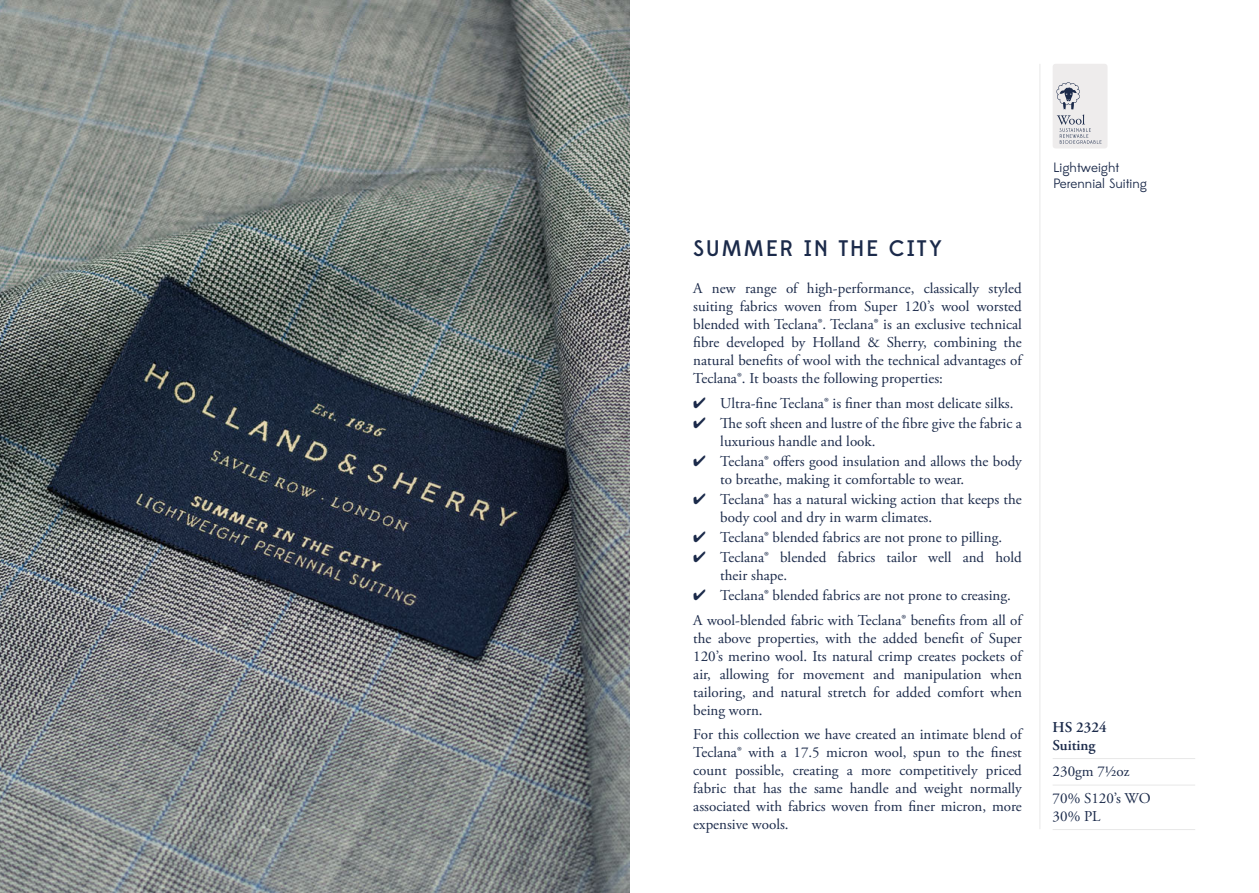
<style>
.page{position:relative;width:1259px;height:893px;background:#fff}
.page>*{position:absolute;margin:0;border:0;box-sizing:border-box;transform-origin:0 0}
.t1{font:500 22.5px "Edmondsans";letter-spacing:.07em;color:#1b2a4a}
.t2{font:15px/18px "Adobe Garamond Pro";color:#1b2a4a}
.t3{font:600 15px/18px "Adobe Garamond Pro";color:#1b2a4a}
.t4{font:13.5px/16.2px "Edmondsans";color:#1b2a4a}
</style>
<div class="page">
<hr style="left:1052px;top:758px;width:143px;height:1px;background:#e8e8e8">
<hr style="left:1052px;top:785px;width:143px;height:1px;background:#e8e8e8">
<hr style="left:1052px;top:829px;width:143px;height:1px;background:#e8e8e8">
<hr style="left:1039px;top:64px;width:1px;height:765px;background:#e8e8e8">
<img style="left:0;top:0;width:629px;height:893px">
<div style="left:1052px;top:64px;width:55px;height:84px;background:#eeecec;border-radius:3px"></div>
<svg style="left:1056px;top:82px;width:45px;height:62px"></svg>
<p class="t1" style="left:693px;top:235px;width:250px">SUMMER IN THE CITY</p>
<p class="t2" style="left:693px;top:280px;width:330px;text-align:justify">A new range of high-performance, classically styled suiting fabrics woven from Super 120’s wool worsted blended with Teclana®. Teclana® is an exclusive technical fibre developed by Holland &amp; Sherry, combining the natural benefits of wool with the technical advantages of Teclana®. It boasts the following properties:</p>
<p class="t2" style="left:693px;top:394px;width:322px">✔ Ultra-fine Teclana® is finer than most delicate silks.</p>
<p class="t2" style="left:720px;top:415px;width:303px;text-indent:-27px">✔ The soft sheen and lustre of the fibre give the fabric a luxurious handle and look.</p>
<p class="t2" style="left:720px;top:453px;width:303px;text-indent:-27px">✔ Teclana® offers good insulation and allows the body to breathe, making it comfortable to wear.</p>
<p class="t2" style="left:720px;top:491px;width:303px;text-indent:-27px">✔ Teclana® has a natural wicking action that keeps the body cool and dry in warm climates.</p>
<p class="t2" style="left:693px;top:529px;width:310px">✔ Teclana® blended fabrics are not prone to pilling.</p>
<p class="t2" style="left:720px;top:549px;width:303px;text-indent:-27px">✔ Teclana® blended fabrics tailor well and hold their shape.</p>
<p class="t2" style="left:693px;top:587px;width:319px">✔ Teclana® blended fabrics are not prone to creasing.</p>
<p class="t2" style="left:693px;top:612px;width:330px;text-align:justify">A wool-blended fabric with Teclana® benefits from all of the above properties, with the added benefit of Super 120’s merino wool. Its natural crimp creates pockets of air, allowing for movement and manipulation when tailoring, and natural stretch for added comfort when being worn.</p>
<p class="t2" style="left:693px;top:726px;width:330px;text-align:justify">For this collection we have created an intimate blend of Teclana® with a 17.5 micron wool, spun to the finest count possible, creating a more competitively priced fabric that has the same handle and weight normally associated with fabrics woven from finer micron, more expensive wools.</p>
<p class="t4" style="left:1053px;top:160px;width:96px">Lightweight<br>Perennial Suiting</p>
<p class="t3" style="left:1052px;top:718px;width:56px">HS 2324<br>Suiting</p>
<p class="t2" style="left:1052px;top:763px;width:78px">230gm 71/2oz</p>
<p class="t2" style="left:1052px;top:789px;width:99px">70% S120’s WO<br>30% PL</p>
</div>
